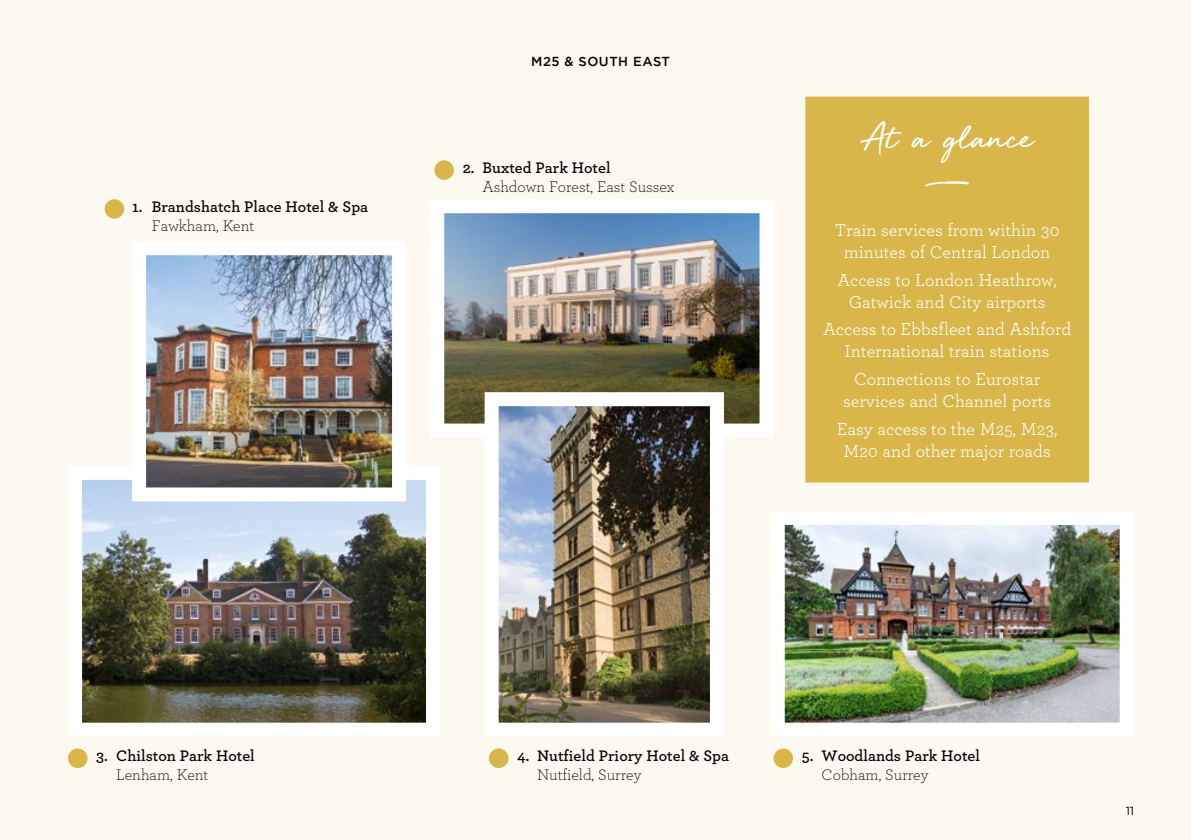
<style>
.page{position:relative;width:1191px;height:840px;background:#fff}
.page>*{position:absolute;margin:0;border:0;box-sizing:border-box;transform-origin:0 0}
.t1{font:39px "Golden Plains";color:#fff}
.t2{font:18px/22px "Archer Pro";color:#fff;text-align:center}
.t3{font:600 16px "Archer Pro";color:#000}
.t4{font:300 16px "Archer Pro";color:#000}
.t5{font:500 13px "Gotham";letter-spacing:.04em;color:#000}
.t6{font:12px "Gotham";color:#000}
</style>
<div class="page">
<div style="left:0;top:0;width:1191px;height:839px;background:#fcfaf0"></div>
<img style="left:83px;top:480px;width:342px;height:241px">
<div style="left:68px;top:465px;width:372px;height:271px;border:14px solid #fff"></div>
<img style="left:785px;top:525px;width:333px;height:196px">
<div style="left:770px;top:510px;width:363px;height:226px;border:14px solid #fff"></div>
<img style="left:147px;top:256px;width:244px;height:230px">
<div style="left:132px;top:241px;width:274px;height:260px;border:14px solid #fff"></div>
<img style="left:445px;top:214px;width:313px;height:208px">
<div style="left:430px;top:199px;width:343px;height:238px;border:14px solid #fff"></div>
<img style="left:499px;top:407px;width:210px;height:314px">
<div style="left:484px;top:392px;width:240px;height:344px;border:14px solid #fff"></div>
<div style="left:805px;top:96px;width:284px;height:386px;background:#d8b649"></div>
<div style="left:105px;top:199px;width:19px;height:19px;background:#d8b649;border-radius:50%"></div>
<div style="left:434px;top:160px;width:20px;height:20px;background:#d8b649;border-radius:50%"></div>
<div style="left:68px;top:748px;width:20px;height:19px;background:#d8b649;border-radius:50%"></div>
<div style="left:489px;top:748px;width:19px;height:19px;background:#d8b649;border-radius:50%"></div>
<div style="left:773px;top:748px;width:20px;height:19px;background:#d8b649;border-radius:50%"></div>
<svg style="left:925px;top:181px;width:44px;height:5px"></svg>
<p class="t3" style="left:132px;top:194px;width:238px">1. Brandshatch Place Hotel &amp; Spa</p>
<p class="t4" style="left:152px;top:215px;width:104px">Fawkham, Kent</p>
<p class="t5" style="left:531px;top:54px;width:140px">M25 &amp; SOUTH EAST</p>
<p class="t3" style="left:463px;top:155px;width:149px">2. Buxted Park Hotel</p>
<p class="t4" style="left:482px;top:176px;width:193px">Ashdown Forest, East Sussex</p>
<h1 class="t1" style="left:861px;top:111px;width:174px">At a glance</h1>
<p class="t2" style="left:834px;top:218px;width:226px">Train services from within 30 minutes of Central London</p>
<p class="t2" style="left:837px;top:267px;width:221px">Access to London Heathrow,<br>Gatwick and City airports</p>
<p class="t2" style="left:823px;top:317px;width:250px">Access to Ebbsfleet and Ashford<br>International train stations</p>
<p class="t2" style="left:843px;top:367px;width:209px">Connections to Eurostar services and Channel ports</p>
<p class="t2" style="left:836px;top:416px;width:222px">Easy access to the M25, M23,<br>M20 and other major roads</p>
<p class="t3" style="left:96px;top:743px;width:160px">3. Chilston Park Hotel</p>
<p class="t4" style="left:116px;top:763px;width:94px">Lenham, Kent</p>
<p class="t3" style="left:517px;top:743px;width:213px">4. Nutfield Priory Hotel &amp; Spa</p>
<p class="t4" style="left:537px;top:763px;width:106px">Nutfield, Surrey</p>
<p class="t3" style="left:801px;top:743px;width:180px">5. Woodlands Park Hotel</p>
<p class="t4" style="left:821px;top:763px;width:108px">Cobham, Surrey</p>
<p class="t6" style="left:1126px;top:803px;width:10px">11</p>
</div>
